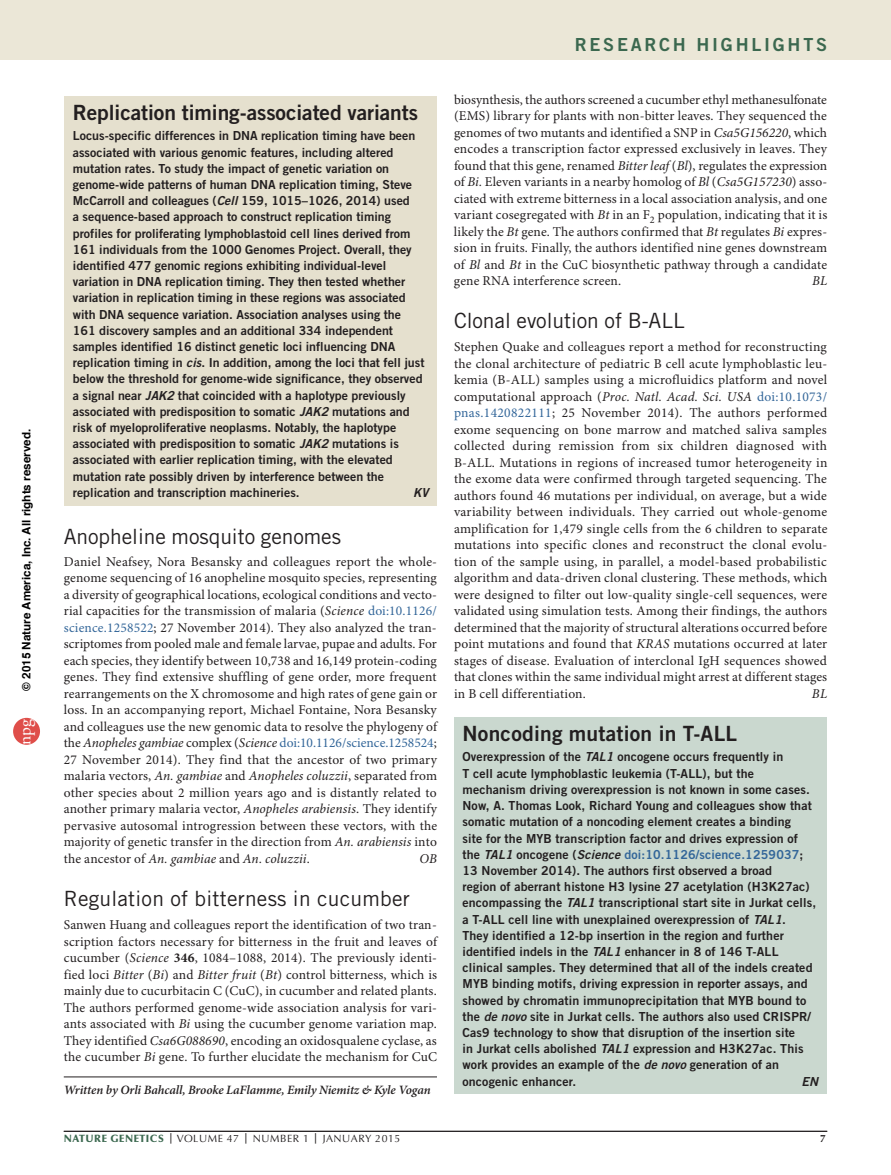
<style>
.page{position:relative;width:891px;height:1175px;background:#fff}
.page>*{position:absolute;margin:0;border:0;box-sizing:border-box;transform-origin:0 0}
.t1{font:21px "Trade Gothic LT Std";letter-spacing:-.005em;color:#231f20}
.t2{font:21px "Trade Gothic LT Std Bd 2";letter-spacing:.01em;color:#231f20}
.t3{font:18px "Trade Gothic LT Std Bd 2";letter-spacing:.15em;color:#3b684f}
.t4{font:17.4px "Adobe Garamond Pro";color:#fff}
.t5{font:13.5px/16.5px "Minion Pro";letter-spacing:.01em;color:#231f20;text-align:justify}
.t6{font:italic 13.5px "Minion Pro";color:#231f20}
.t7{font:italic 600 12.75px "Minion Pro";letter-spacing:-.01em;color:#231f20}
.t8{font:12.45px/16.2px "Trade Gothic LT Std Bd 2";color:#231f20}
.t9{font:12.45px "Trade Gothic LT Std Bd 2 Obl";color:#231f20}
.t10{font:700 11.7px "Helvetica";color:#000}
.t11{font:10.5px "Optima LT Std";letter-spacing:.05em;color:#231f20}
.t12{font:700 10.5px "Optima LT Std";color:#231f20}
.s1{font-family:"Arial"}
.s2{font-family:"Trade Gothic LT Std Bd 2 Obl"}
.s3{font-style:italic}
.s4{color:#369}
.s5{font-weight:700}
.s6{font-weight:900;color:#3b684f}
</style>
<div class="page">
<div style="left:0;top:0;width:891px;height:60px;background:#ebe7d7"></div>
<hr style="left:64px;top:1131px;width:763px;height:1px;background:#231f20">
<div style="left:454px;top:717px;width:373px;height:377px;background:#cad8cf"></div>
<hr style="left:64px;top:1076px;width:373px;height:1px;background:#231f20">
<div style="left:64px;top:96px;width:373px;height:409px;background:#e5e0ce"></div>
<div style="left:13px;top:718px;width:27px;height:26px;background:#df4e4a;border-radius:50%"></div>
<p class="t10" style="left:17px;top:690px;width:263px;rotate:-90deg">© 201<span class="s1">5</span> Nature America, Inc. All rights reserved.</p>
<p class="t4" style="left:14px;top:744px;width:28px;rotate:-90deg">npg</p>
<h2 class="t3" style="left:575px;top:34px;width:254px">research highlights</h2>
<h1 class="t2" style="left:73px;top:99px;width:347px">Replication timing-associated variants</h1>
<p class="t8" style="left:73px;top:128px;width:353px">Locus-specific differences in DNA replication timing have been associated with various genomic features, including altered mutation rates. To study the impact of genetic variation on genome-wide patterns of human DNA replication timing, Steve McCarroll and colleagues (<span class="s2">Cell</span> 159, 1015–1026, 2014) used<br>a sequence-based approach to construct replication timing profiles for proliferating lymphoblastoid cell lines derived from 161 individuals from the 1000 Genomes Project. Overall, they identified 477 genomic regions exhibiting individual-level variation in DNA replication timing. They then tested whether variation in replication timing in these regions was associated with DNA sequence variation. Association analyses using the 161 discovery samples and an additional 334 independent samples identified 16 distinct genetic loci influencing DNA replication timing in <span class="s2">cis</span>. I n addition, among the loci that fell just below the threshold for genome-wide significance, they observed a signal near <span class="s2">JAK2</span> that coincided with a haplotype previously associated with predisposition to somatic <span class="s2">JAK2</span> mutations and risk of myeloproliferative neoplasms. Notably, the haplotype associated with predisposition to somatic <span class="s2">JAK2</span> mutations is associated with earlier replication timing, with the elevated mutation rate possibly driven by interference between the replication and transcription machineries.</p>
<p class="t9" style="left:413px;top:485px;width:17px">KV</p>
<h1 class="t1" style="left:64px;top:524px;width:279px">Anopheline mosquito genomes</h1>
<p class="t5" style="left:64px;top:554px;width:375px">Daniel Neafsey, Nora Besansky and colleagues report the whole&shy;genome sequencing of 16 anopheline mosquito species, representing a diversity of geographical locations, ecological conditions and vecto&shy;rial capacities for the transmission of malaria (<span class="s3">Science</span> <span class="s4">doi:10.1126/ science.1258522</span>; 27 November 2014). They also analyzed the tran&shy;scriptomes from pooled male and female larvae, pupae and adults. For each species, they identify between 10,738 and 16,149 protein-coding genes. They find extensive shuffling of gene order, more frequent rearrangements on the X chromosome and high rates of gene gain or loss. In an accompanying report, Michael Fontaine, Nora Besansky and colleagues use the new genomic data to resolve the phylogeny of the <span class="s3">Anopheles gambiae</span> complex (<span class="s3">Science</span> <span class="s4">doi:10.1126/science.1258524</span>; 27 November 2014). They find that the ancestor of two primary malaria vectors, <span class="s3">An. gambiae</span> and <span class="s3">Anopheles coluzzii</span>, separated from other species about 2 million years ago and is distantly related to another primary malaria vector, <span class="s3">Anopheles arabiensis</span>. They identify pervasive autosomal introgression between these vectors, with the majority of genetic transfer in the direction from <span class="s3">An. arabiensis</span> into the ancestor of <span class="s3">An. gambiae</span> and <span class="s3">An. coluzzii</span>.</p>
<p class="t6" style="left:420px;top:850px;width:19px">OB</p>
<h1 class="t1" style="left:64px;top:886px;width:348px">Regulation of bitterness in cucumber</h1>
<p class="t5" style="left:64px;top:917px;width:375px">Sanwen Huang and colleagues report the identification of two tran&shy;scription factors necessary for bitterness in the fruit and leaves of cucumber (<span class="s3">Science</span> <span class="s5">346</span>, 1084–1088, 2014). The previously identi&shy;fied loci <span class="s3">Bitter</span> (<span class="s3">Bi</span>) and <span class="s3">Bitter fruit</span> (<span class="s3">Bt</span>) control bitterness, which is mainly due to cucurbitacin C (CuC), in cucumber and related plants.<br>The authors performed genome-wide association analysis for vari&shy;ants associated with <span class="s3">Bi</span> using the cucumber genome variation map.<br>They identified <span class="s3">Csa6G088690</span>, encoding an oxidosqualene cyclase, as the cucumber <span class="s3">Bi</span> gene. To further elucidate the mechanism for CuC</p>
<p class="t7" style="left:64px;top:1082px;width:368px">Written by Orli Bahcall, Brooke LaFlamme, Emily Niemitz &amp; Kyle Vogan</p>
<p class="t5" style="left:454px;top:92px;width:375px">biosynthesis, the authors screened a cucumber ethyl methanesulfonate (EMS) library for plants with non-bitter leaves. They sequenced the genomes of two mutants and identified a SNP in <span class="s3">Csa5G156220</span>, which encodes a transcription factor expressed exclusively in leaves. They found that this gene, renamed <span class="s3">Bitter leaf</span> (<span class="s3">Bl</span>), regulates the expression of <span class="s3">Bi.</span> Eleven variants in a nearby homolog of <span class="s3">Bl</span> (<span class="s3">Csa5G157230</span>) asso&shy;ciated with extreme bitterness in a local association analysis, and one variant cosegregated with <span class="s3">Bt</span> in an F<sub>2</sub> population, indicating that it is likely the <span class="s3">Bt</span> gene. The authors confirmed that <span class="s3">Bt</span> regulates <span class="s3">Bi</span> expres&shy;sion in fruits. Finally, the authors identified nine genes downstream of <span class="s3">Bl</span> and <span class="s3">Bt</span> in the CuC biosynthetic pathway through a candidate gene RNA interference screen.</p>
<p class="t6" style="left:812px;top:273px;width:17px">BL</p>
<h1 class="t1" style="left:454px;top:308px;width:232px">Clonal evolution of B-ALL</h1>
<p class="t5" style="left:454px;top:339px;width:375px">Stephen Quake and colleagues report a method for reconstructing the clonal architecture of pediatric B cell acute lymphoblastic leu&shy;kemia (B-ALL) samples using a microfluidics platform and novel computational approach (<span class="s3">Proc. Natl. Acad. Sci. USA</span> <span class="s4">doi:10.1073/ pnas.1420822111</span>; 25 November 2014). The authors performed exome sequencing on bone marrow and matched saliva samples collected during remission from six children diagnosed with B-ALL. Mutations in regions of increased tumor heterogeneity in the exome data were confirmed through targeted sequencing. The authors found 46 mutations per individual, on average, but a wide variability between individuals. They carried out whole-genome amplification for 1,479 single cells from the 6 children to separate mutations into specific clones and reconstruct the clonal evolu&shy;tion of the sample using, in parallel, a model-based probabilistic algorithm and data-driven clonal clustering. These methods, which were designed to filter out low-quality single-cell sequences, were validated using simulation tests. Among their findings, the authors determined that the majority of structural alterations occurred before point mutations and found that <span class="s3">KRAS</span> mutations occurred at later stages of disease. Evaluation of interclonal IgH sequences showed that clones within the same individual might arrest at different stages in B cell differentiation.</p>
<p class="t6" style="left:812px;top:685px;width:17px">BL</p>
<h1 class="t2" style="left:463px;top:720px;width:252px">Noncoding mutation in T-ALL</h1>
<p class="t8" style="left:463px;top:748px;width:355px">Overexpression of the <span class="s2">TAL1</span> oncogene occurs frequently in<br>T cell acute lymphoblastic leukemia (T-ALL), but the mechanism driving overexpression is not known in some cases.<br>Now, A. Thomas Look, Richard Young and colleagues show that somatic mutation of a noncoding element creates a binding<br>site for the MYB transcription factor and drives expression of the <span class="s2">TAL1</span> oncogene (<span class="s2">Science</span> <span class="s4">doi:10.1126/science.1259037</span>; 13 November 2014). The authors first observed a broad<br>region of aberrant histone H3 lysine 27 acetylation (H3K27ac) encompassing the <span class="s2">TAL1</span> transcriptional start site in Jurkat cells, a T-ALL</p>
<p class="t8" style="left:463px;top:910px;width:352px;text-indent:46px">cell line with unexplained overexpression of <span class="s2">TAL1</span>.<br>They identified a 12-bp insertion in the region and further identified indels in the <span class="s2">TAL1</span> enhancer in 8 of 146 T-ALL<br>clinical samples. They determined that all of the indels created MYB binding motifs, driving expression in reporter assays, and showed by chromatin immunoprecipitation that MYB bound to the <span class="s2">de novo</span> site in Jurkat cells. The authors also used CRIS</p>
<p class="t8" style="left:463px;top:1008px;width:350px;text-indent:329px">PR/ Cas9 technology to show that disruption of the insertion site<br>in Jurkat cells abolished <span class="s2">TAL1</span> expression and H3K27ac. This work provides an example of the <span class="s2">de novo</span> generation of an oncogenic enhancer.</p>
<p class="t9" style="left:801px;top:1073px;width:18px">EN</p>
<p class="t11" style="left:64px;top:1132px;width:338px"><span class="s6">NATURE GENETICS</span> <span class="s5">|</span> VOLUME 47 <span class="s5">|</span> NUMBER 1 <span class="s5">|</span> JANUARY 2015</p>
<p class="t12" style="left:820px;top:1132px;width:7px">7</p>
</div>
